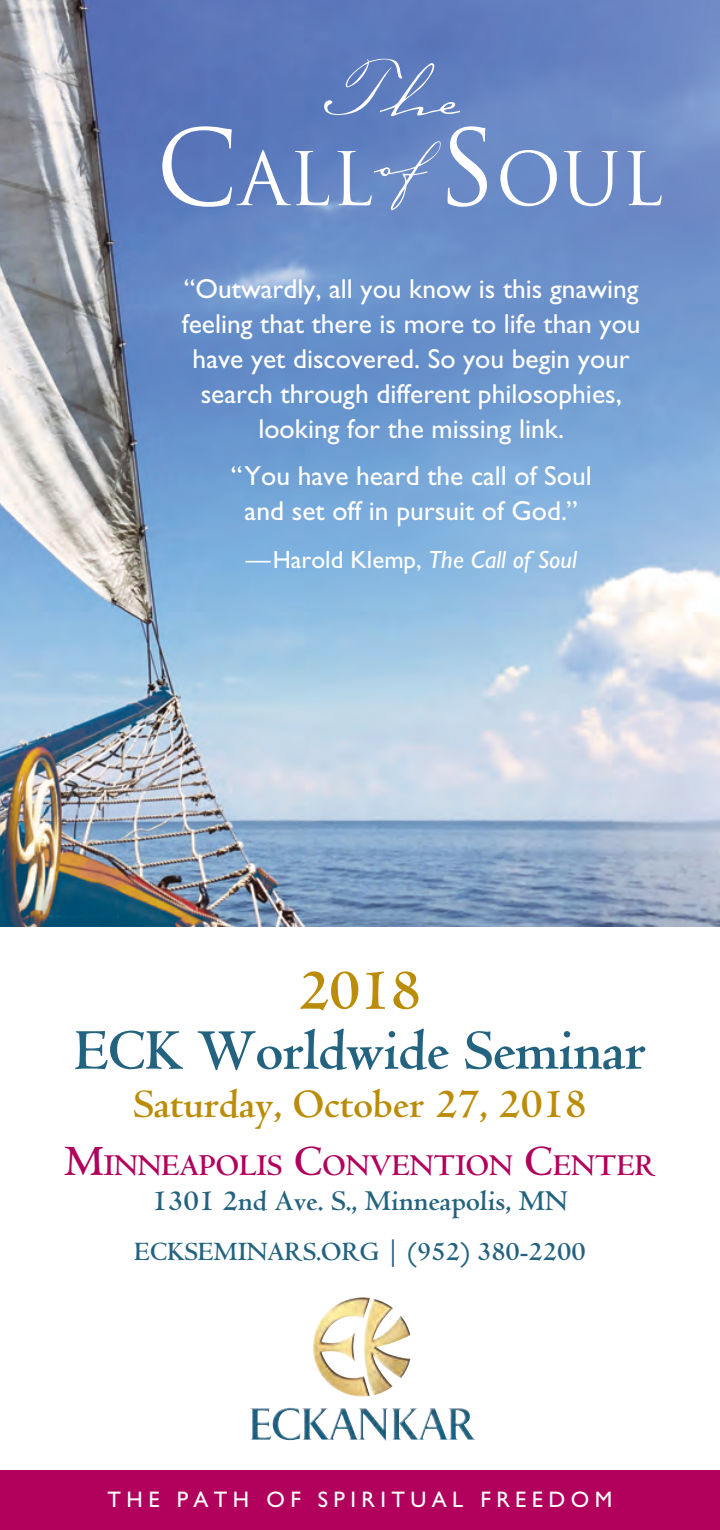
<style>
.page{position:relative;width:720px;height:1530px;background:#fff}
.page>*{position:absolute;margin:0;border:0;box-sizing:border-box;transform-origin:0 0}
.t1{font:75px "Wagon Lit";color:#fff}
.t2{font:71.75px "Trajan";color:#fff}
.t3{font:700 60px "Centaur";letter-spacing:-.01em;color:#246380}
.t4{font:700 60px "Centaur";color:#bb8c07}
.t5{font:700 42.5px "Centaur";color:#bb8c07}
.t6{font:700 31.5px "Centaur";color:#b1015c}
.t7{font:700 30px "Centaur";color:#246380}
.t8{font:27.5px/35px "Gill Sans";color:#fff;text-align:center}
.t9{font:700 27.5px "Centaur";color:#246380}
.t10{font:25px "Gill Sans";color:#fff}
.t11{font:22.5px "Gill Sans";letter-spacing:.24em;color:#fff}
.s1{font-size:102.5px}
.s2{font-style:italic}
.s3{font-size:45px}
</style>
<div class="page">
<img style="left:0;top:0;width:720px;height:926px">
<div style="left:0;top:1470px;width:720px;height:60px;background:#b1015c"></div>
<img style="left:313px;top:1298px;width:48px;height:74px">
<h1 class="t1" style="left:324px;top:45px;width:137px">The</h1>
<h2 class="t2" style="left:156px;top:136px;width:509px"><span class="s1">C</span>ALL<sup>of</sup> <span class="s1">S</span>OUL</h2>
<p class="t8" style="left:182px;top:271px;width:460px">“Outwardly, all you know is this gnawing feeling that there is more to life than you have yet discovered. So you begin your search through different philosophies, looking for the missing link.</p>
<p class="t8" style="left:231px;top:458px;width:363px">“You have heard the call of Soul and set off in pursuit of God.”</p>
<p class="t10" style="left:246px;top:545px;width:333px">—Harold Klemp, <span class="s2">The Call of Soul</span></p>
<h3 class="t4" style="left:299px;top:958px;width:124px">2018</h3>
<h3 class="t3" style="left:74px;top:1018px;width:573px">ECK Worldwide Seminar</h3>
<h3 class="t5" style="left:133px;top:1081px;width:455px">Saturday, October 27, 2018</h3>
<p class="t6" style="left:64px;top:1148px;width:593px"><span class="s3">M</span>INNEAPOLIS <span class="s3">C</span>ONVENTION <span class="s3">C</span>ENTER</p>
<p class="t7" style="left:152px;top:1184px;width:417px">1301 2nd Ave. S., Minneapolis, MN</p>
<p class="t9" style="left:134px;top:1236px;width:453px">ECKSEMINARS.ORG | (952) 380-2200</p>
<p class="t11" style="left:108px;top:1487px;width:506px">THE PATH OF SPIRITUAL FREEDOM</p>
</div>
